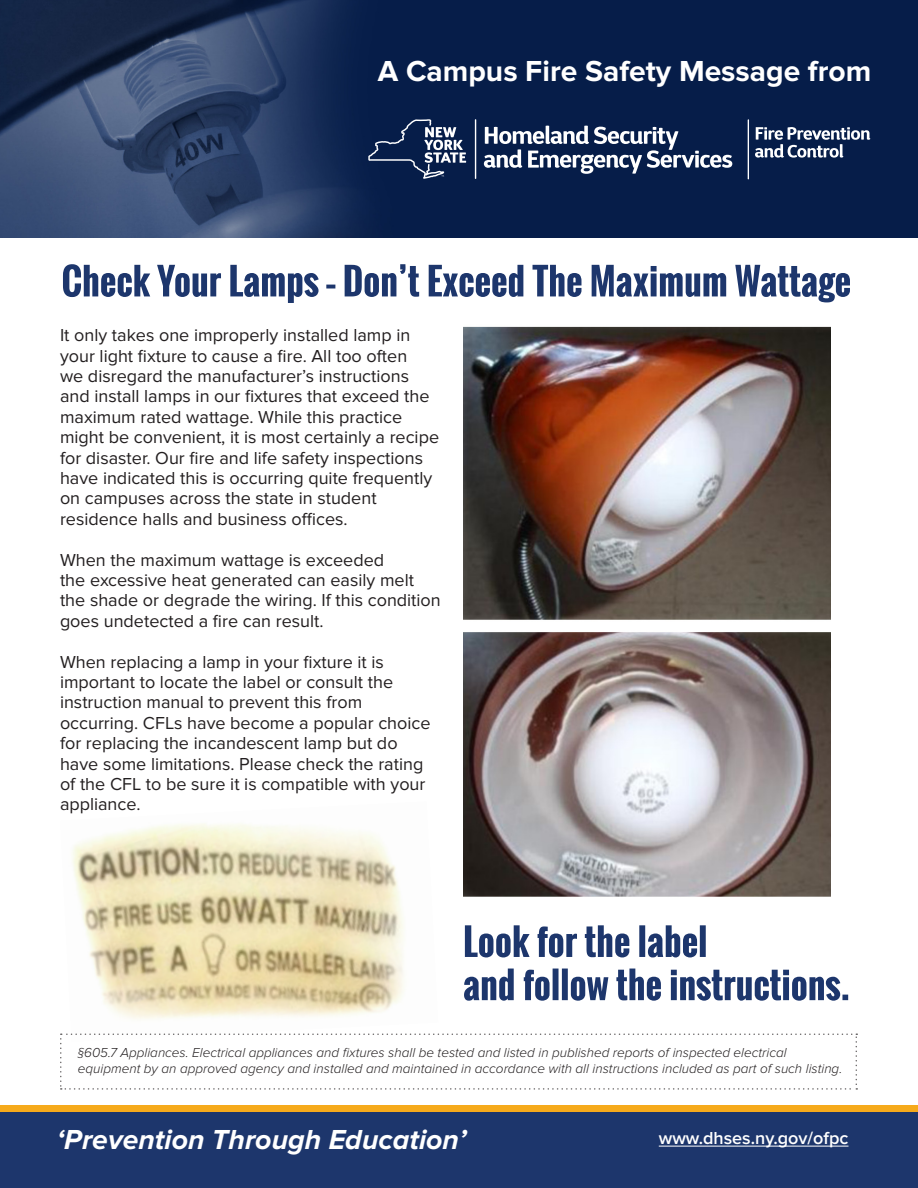
<style>
.page{position:relative;width:918px;height:1188px;background:#fff}
.page>*{position:absolute;margin:0;border:0;box-sizing:border-box;transform-origin:0 0}
.t1{font:700 30px "Proxima Nova";color:#fff}
.t2{font:italic 700 28.5px "Proxima Nova";color:#fff}
.t3{font:18px/20.4px "Proxima Nova";color:#231f20}
.t4{font:600 18px "Proxima Nova";color:#fff}
.t5{font:italic 300 13.5px/16.5px "Proxima Nova";color:#231f20}
</style>
<div class="page">
<img style="left:72px;top:823px;width:332px;height:196px">
<img style="left:0;top:0;width:918px;height:238px">
<svg style="left:60px;top:1033px;width:797px;height:57px"></svg>
<svg style="left:63px;top:264px;width:787px;height:39px"></svg>
<svg style="left:464px;top:969px;width:384px;height:32px"></svg>
<svg style="left:465px;top:925px;width:241px;height:32px"></svg>
<div style="left:0;top:1105px;width:918px;height:7px;background:#f6aa1b"></div>
<div style="left:0;top:1112px;width:918px;height:76px;background:#1d366c"></div>
<hr style="left:659px;top:1146px;width:190px;height:1px;background:#fff">
<svg style="left:484px;top:126px;width:248px;height:48px"></svg>
<hr style="left:475px;top:119px;width:1px;height:60px;background:#fff">
<svg style="left:368px;top:119px;width:98px;height:60px;background:#2e4266"></svg>
<svg style="left:755px;top:127px;width:115px;height:31px"></svg>
<hr style="left:748px;top:120px;width:1px;height:59px;background:#fff">
<img style="left:464px;top:326px;width:367px;height:571px">
<p class="t1" style="left:378px;top:53px;width:495px">A Campus Fire Safety Message from</p>
<p class="t3" style="left:60px;top:325px;width:381px">It only takes one improperly installed lamp in your light fixture to cause a fire. All too often<br>we disregard the manufacturer’s instructions and install lamps in our fixtures that exceed the maximum rated wattage. While this practice might be convenient, it is most certainly a recipe for disaster. Our fire and life safety inspections have indicated this is occurring quite frequently on campuses across the state in student residence halls and business offices.</p>
<p class="t3" style="left:60px;top:550px;width:326px">When the maximum wattage is exceeded</p>
<p class="t3" style="left:60px;top:570px;width:382px">the excessive heat generated can easily melt the shade or degrade the wiring. If this condition goes undetected a fire can result.</p>
<p class="t3" style="left:60px;top:652px;width:335px">When replacing a lamp in your fixture it is important to locate the label or consult the</p>
<p class="t3" style="left:60px;top:693px;width:372px">instruction manual to prevent this from occurring. CFLs have become a popular choice for replacing the incandescent lamp but do have some limitations. Please check the rating of the CFL to be sure it is compatible with your appliance.</p>
<p class="t5" style="left:78px;top:1044px;width:766px">§605.7 Appliances. Electrical appliances and fixtures shall be tested and listed in published reports of inspected electrical equipment by an approved agency and installed and maintained in accordance with all instructions included as part of such listing.</p>
<p class="t2" style="left:57px;top:1123px;width:411px">‘Prevention Through Education’</p>
<p class="t4" style="left:659px;top:1127px;width:191px">www.dhses.ny.gov/ofpc</p>
</div>
